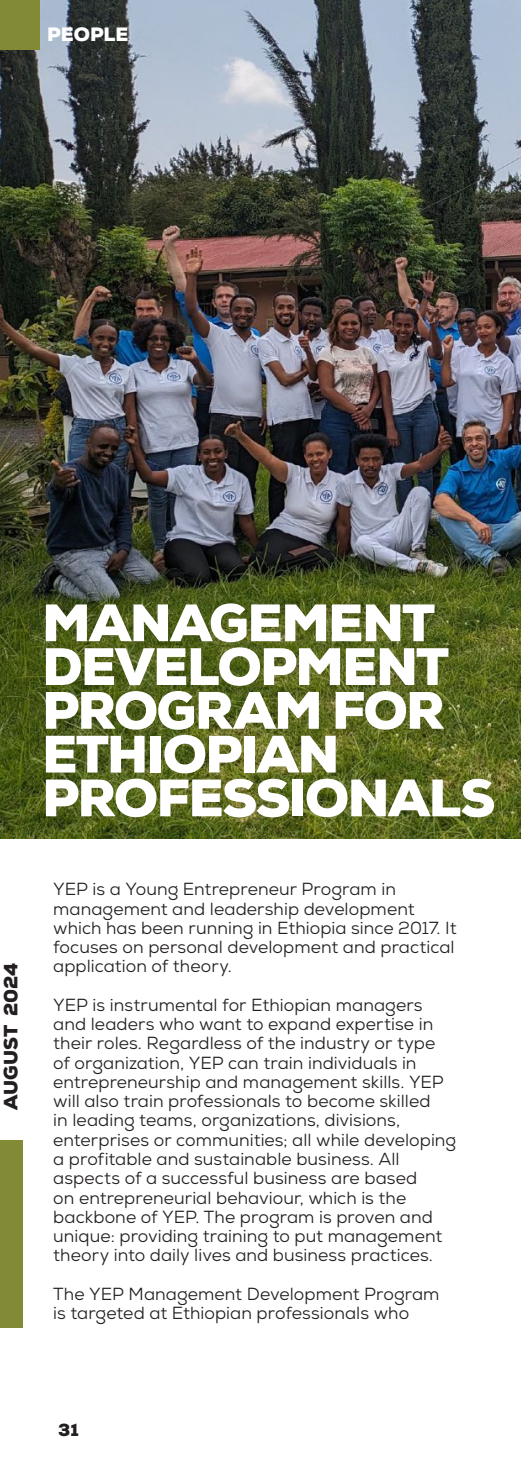
<style>
.page{position:relative;width:521px;height:1474px;background:#fff}
.page>*{position:absolute;margin:0;border:0;box-sizing:border-box;transform-origin:0 0}
.t1{font:900 52.5px/43.8px "Nexa";letter-spacing:-.03em;color:#fff}
.t2{font:900 19.25px "Nexa";color:#fff}
.t3{font:900 19.25px "Nexa";letter-spacing:-.005em;color:#231f20}
.t4{font:17.5px/19.2px "Nexa";letter-spacing:.005em;color:#231f20}
.t5{font:900 17.5px "Nexa";color:#231f20}
</style>
<div class="page">
<img style="left:0;top:0;width:521px;height:838px">
<div style="left:0;top:0;width:40px;height:49px;background:#838a35"></div>
<div style="left:0;top:1140px;width:22px;height:187px;background:#838a35"></div>
<p class="t2" style="left:47px;top:15px;width:95px">FASHION</p>
<p class="t2" style="left:47px;top:22px;width:83px">PEOPLE</p>
<p class="t2" style="left:53px;top:22px;width:83px">PEOPLE</p>
<p class="t3" style="left:-1px;top:1109px;width:148px;rotate:-90deg">AUGUST 2024</p>
<h1 class="t1" style="left:42px;top:601px;width:454px">MANAGEMENT<br>DEVELOPMENT<br>PROGRAM FOR<br>ETHIOPIAN<br>PROFESSIONALS</h1>
<p class="t4" style="left:53px;top:879px;width:405px">YEP is a Young Entrepreneur Program in management and leadership development which has been running in Ethiopia since 2017. It focuses on personal development and practical application of theory.</p>
<p class="t4" style="left:53px;top:995px;width:405px">YEP is instrumental for Ethiopian managers and leaders who want to expand expertise in their roles. Regardless of the industry or type of organization, YEP can train individuals in entrepreneurship and management skills. YEP will also train professionals to become skilled<br>in leading teams, organizations, divisions, enterprises or communities; all while developing a profitable and sustainable business. All aspects of a successful business are based<br>on entrepreneurial behaviour, which is the backbone of YEP. The program is proven and unique: providing training to put management theory into daily lives and business practices.</p>
<p class="t4" style="left:53px;top:1284px;width:388px">The YEP Management Development Program is targeted at Ethiopian professionals who</p>
<p class="t5" style="left:58px;top:1417px;width:22px">31</p>
</div>
